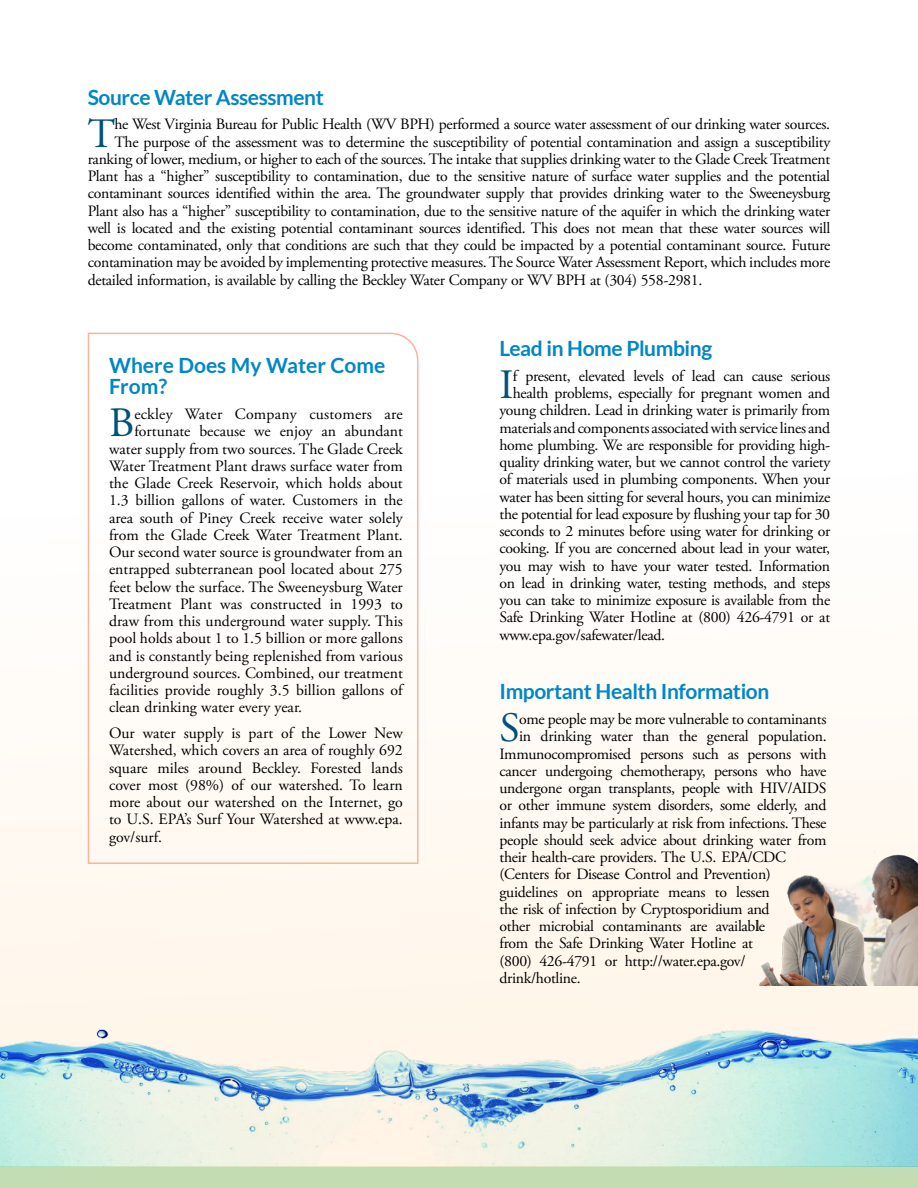
<style>
.page{position:relative;width:918px;height:1188px;background:#fff}
.page>*{position:absolute;margin:0;border:0;box-sizing:border-box;transform-origin:0 0}
.Initial_Cap{font:41.7px "Adobe Garamond Pro";color:#00527a}
.Article_Headline-19{font:700 21px "Lato";letter-spacing:-.02em;color:#0087c6}
.Article_Headline-19-2{font:700 21px/21px "Lato";color:#0087c6}
.Initial_Cap-2{font:15.75px "Adobe Garamond Pro";letter-spacing:-.02em;color:#000}
.Initial_Cap-3{font:15.75px "Adobe Garamond Pro";color:#000}
.First_Paragraph{font:15.75px/17.2px "Adobe Garamond Pro";color:#000;text-align:justify}
.Initial_Cap-4{font:15.75px "Adobe Garamond Pro";letter-spacing:.015em;color:#000}
</style>
<div class="page">
<div style="left:0;top:1166px;width:918px;height:22px;background:#c4dcb1"></div>
<div style="left:0;top:472px;width:918px;height:695px;background:#fffbf5"></div>
<svg style="left:87px;top:332px;width:332px;height:532px"></svg>
<img style="left:782px;top:852px;width:136px;height:101px">
<img style="left:0;top:953px;width:918px;height:213px">
<p class="Article_Headline-19" style="left:88px;top:85px;width:238px">Source Water Assessment</p>
<p class="Initial_Cap" style="left:88px;top:108px;width:29px">T</p>
<p class="Initial_Cap-2" style="left:114px;top:115px;width:717px">he West Virginia Bureau for Public Health (WV BPH) performed a source water assessment of our drinking water sources.</p>
<p class="Initial_Cap-2" style="left:114px;top:132px;width:717px">The purpose of the assessment was to determine the susceptibility of potential contamination and assign a susceptibility</p>
<p class="Initial_Cap-2" style="left:88px;top:149px;width:744px">ranking of lower, medium, or higher to each of the sources. The intake that supplies drinking water to the Glade Creek Treatment</p>
<p class="Initial_Cap-2" style="left:88px;top:167px;width:744px">Plant has a “higher” susceptibility to contamination, due to the sensitive nature of surface water supplies and the potential</p>
<p class="Initial_Cap-2" style="left:88px;top:184px;width:744px">contaminant sources identified within the area. The groundwater supply that provides drinking water to the Sweeneysburg</p>
<p class="Initial_Cap-2" style="left:88px;top:201px;width:744px">Plant also has a “higher” susceptibility to contamination, due to the sensitive nature of the aquifer in which the drinking water</p>
<p class="Initial_Cap-2" style="left:88px;top:218px;width:744px">well is located and the existing potential contaminant sources identified. This does not mean that these water sources will</p>
<p class="Initial_Cap-2" style="left:88px;top:236px;width:744px">become contaminated, only that conditions are such that they could be impacted by a potential contaminant source. Future</p>
<p class="Initial_Cap-2" style="left:88px;top:253px;width:744px">contamination may be avoided by implementing protective measures. The Source Water Assessment Report, which includes more</p>
<p class="Initial_Cap-2" style="left:88px;top:270px;width:616px">detailed information, is available by calling the Beckley Water Company or WV BPH at (304) 558-2981.</p>
<p class="Article_Headline-19-2" style="left:109px;top:355px;width:278px">Where Does My Water Come<br>From?</p>
<p class="Initial_Cap" style="left:109px;top:398px;width:27px">B</p>
<p class="Initial_Cap-4" style="left:134px;top:405px;width:270px">eckley Water Company customers are</p>
<p class="Initial_Cap-3" style="left:134px;top:422px;width:270px">fortunate because we enjoy an abundant</p>
<p class="Initial_Cap-3" style="left:109px;top:439px;width:295px">water supply from two sources. The Glade Creek</p>
<p class="Initial_Cap-3" style="left:109px;top:456px;width:295px">Water Treatment Plant draws surface water from</p>
<p class="Initial_Cap-3" style="left:109px;top:474px;width:295px">the Glade Creek Reservoir, which holds about</p>
<p class="Initial_Cap-3" style="left:109px;top:491px;width:295px">1.3 billion gallons of water. Customers in the</p>
<p class="Initial_Cap-3" style="left:109px;top:508px;width:295px">area south of Piney Creek receive water solely</p>
<p class="Initial_Cap-3" style="left:109px;top:525px;width:295px">from the Glade Creek Water Treatment Plant.</p>
<p class="Initial_Cap-3" style="left:109px;top:543px;width:295px">Our second water source is groundwater from an</p>
<p class="Initial_Cap-3" style="left:109px;top:560px;width:295px">entrapped subterranean pool located about 275</p>
<p class="Initial_Cap-3" style="left:109px;top:577px;width:295px">feet below the surface. The Sweeneysburg Water</p>
<p class="Initial_Cap-3" style="left:109px;top:594px;width:295px">Treatment Plant was constructed in 1993 to</p>
<p class="Initial_Cap-3" style="left:109px;top:612px;width:295px">draw from this underground water supply. This</p>
<p class="Initial_Cap-3" style="left:109px;top:629px;width:295px">pool holds about 1 to 1.5 billion or more gallons</p>
<p class="Initial_Cap-3" style="left:109px;top:646px;width:295px">and is constantly being replenished from various</p>
<p class="Initial_Cap-3" style="left:109px;top:663px;width:295px">underground sources. Combined, our treatment</p>
<p class="Initial_Cap-3" style="left:109px;top:681px;width:295px">facilities provide roughly 3.5 billion gallons of</p>
<p class="Initial_Cap-3" style="left:109px;top:698px;width:195px">clean drinking water every year.</p>
<p class="First_Paragraph" style="left:109px;top:725px;width:295px">Our water supply is part of the Lower New Watershed, which covers an area of roughly 692 square miles around Beckley. Forested lands cover most (98%) of our watershed. To learn more about our watershed on the Internet, go to U.S. EPA’s Surf Your Watershed at www.epa. gov/surf.</p>
<p class="Article_Headline-19" style="left:500px;top:336px;width:214px">Lead in Home Plumbing</p>
<p class="Initial_Cap" style="left:500px;top:360px;width:16px">I</p>
<p class="Initial_Cap-2" style="left:513px;top:366px;width:319px">f present, elevated levels of lead can cause serious</p>
<p class="Initial_Cap-2" style="left:513px;top:384px;width:319px">health problems, especially for pregnant women and</p>
<p class="Initial_Cap-2" style="left:500px;top:401px;width:332px">young children. Lead in drinking water is primarily from</p>
<p class="Initial_Cap-2" style="left:500px;top:418px;width:332px">materials and components associated with service lines and</p>
<p class="Initial_Cap-2" style="left:500px;top:435px;width:332px">home plumbing. We are responsible for providing high-</p>
<p class="Initial_Cap-2" style="left:500px;top:453px;width:332px">quality drinking water, but we cannot control the variety</p>
<p class="Initial_Cap-2" style="left:500px;top:470px;width:332px">of materials used in plumbing components. When your</p>
<p class="Initial_Cap-2" style="left:500px;top:487px;width:332px">water has been sitting for several hours, you can minimize</p>
<p class="Initial_Cap-2" style="left:500px;top:504px;width:332px">the potential for lead exposure by flushing your tap for 30</p>
<p class="Initial_Cap-2" style="left:500px;top:522px;width:332px">seconds to 2 minutes before using water for drinking or</p>
<p class="Initial_Cap-2" style="left:500px;top:539px;width:332px">cooking. If you are concerned about lead in your water,</p>
<p class="Initial_Cap-2" style="left:500px;top:556px;width:332px">you may wish to have your water tested. Information</p>
<p class="Initial_Cap-2" style="left:500px;top:573px;width:332px">on lead in drinking water, testing methods, and steps</p>
<p class="Initial_Cap-2" style="left:500px;top:591px;width:332px">you can take to minimize exposure is available from the</p>
<p class="Initial_Cap-2" style="left:500px;top:608px;width:332px">Safe Drinking Water Hotline at (800) 426-4791 or at</p>
<p class="Initial_Cap-2" style="left:500px;top:625px;width:167px">www.epa.gov/safewater/lead.</p>
<p class="Article_Headline-19" style="left:500px;top:680px;width:271px">Important Health Information</p>
<p class="Initial_Cap" style="left:500px;top:703px;width:22px">S</p>
<p class="Initial_Cap-2" style="left:519px;top:710px;width:309px">ome people may be more vulnerable to contaminants</p>
<p class="Initial_Cap-2" style="left:519px;top:727px;width:309px">in drinking water than the general population.</p>
<p class="Initial_Cap-2" style="left:500px;top:744px;width:329px">Immunocompromised persons such as persons with</p>
<p class="Initial_Cap-2" style="left:500px;top:762px;width:329px">cancer undergoing chemotherapy, persons who have</p>
<p class="Initial_Cap-2" style="left:500px;top:779px;width:329px">undergone organ transplants, people with HIV/AIDS</p>
<p class="Initial_Cap-2" style="left:500px;top:796px;width:328px">or other immune system disorders, some elderly, and</p>
<p class="Initial_Cap-2" style="left:500px;top:813px;width:329px">infants may be particularly at risk from infections. These</p>
<p class="Initial_Cap-2" style="left:500px;top:831px;width:329px">people should seek advice about drinking water from</p>
<p class="Initial_Cap-2" style="left:500px;top:848px;width:288px">their health-care providers. The U.S. EPA/CDC</p>
<p class="Initial_Cap-2" style="left:500px;top:865px;width:273px">(Centers for Disease Control and Prevention)</p>
<p class="Initial_Cap-2" style="left:500px;top:882px;width:272px">guidelines on appropriate means to lessen</p>
<p class="Initial_Cap-2" style="left:500px;top:900px;width:271px">the risk of infection by Cryptosporidium and</p>
<p class="Initial_Cap-2" style="left:500px;top:917px;width:267px">other microbial contaminants are available</p>
<p class="Initial_Cap-2" style="left:500px;top:934px;width:255px">from the Safe Drinking Water Hotline at</p>
<p class="Initial_Cap-2" style="left:500px;top:951px;width:248px">(800) 426-4791 or http://water.epa.gov/</p>
<p class="Initial_Cap-2" style="left:500px;top:969px;width:83px">drink/hotline.</p>
</div>
